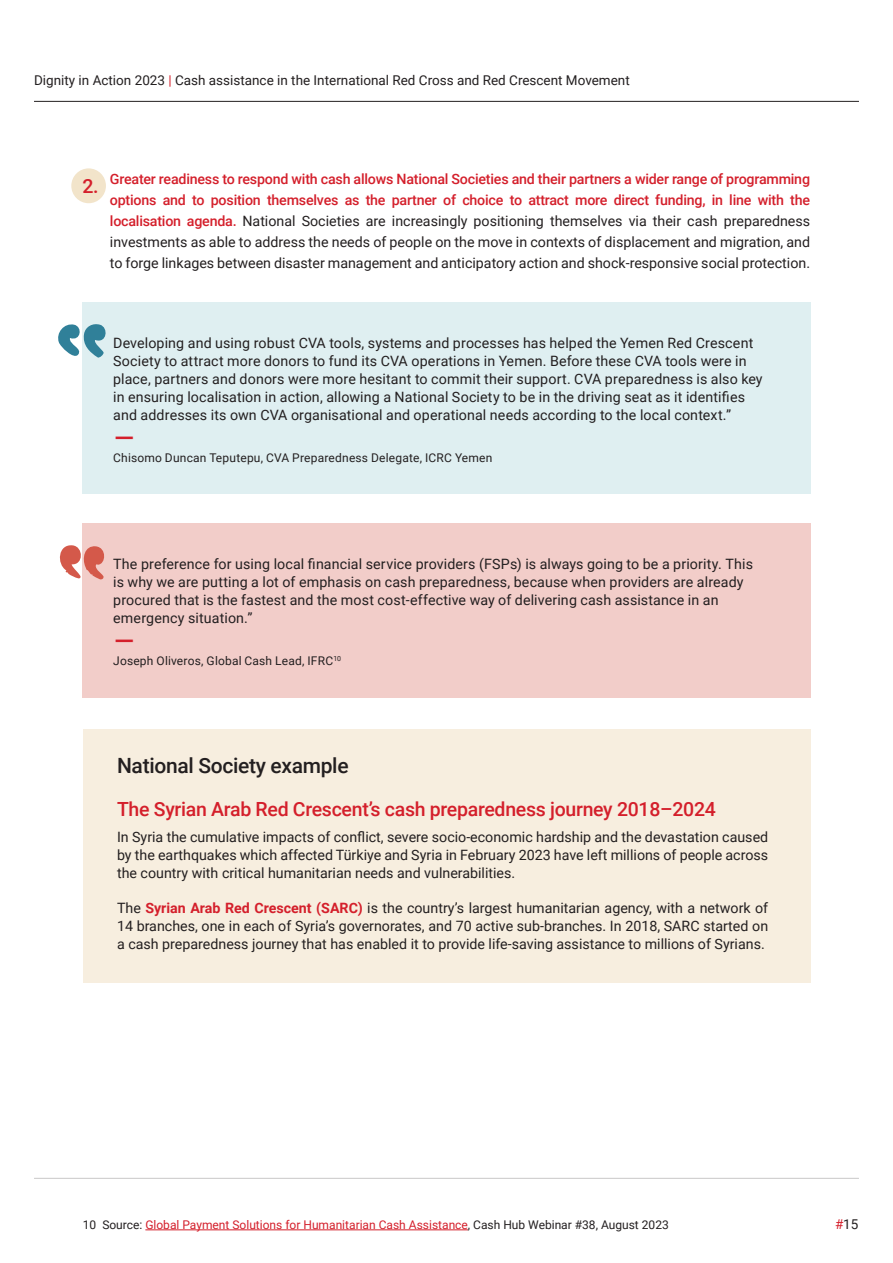
<style>
.page{position:relative;width:893px;height:1263px;background:#fff}
.page>*{position:absolute;margin:0;border:0;box-sizing:border-box;transform-origin:0 0}
.Caption_1{font:700 22.5px "Helvetica";color:#d41f2b}
._9_Body_Text_Left{font:500 21px "Roboto";letter-spacing:-.015em;color:#231f20}
._9_Body_Text_Left-2{font:500 19.5px "Roboto";letter-spacing:-.015em;color:#d41f2b}
.Caption_1-2{font:14.25px/18px "Roboto";letter-spacing:.01em;color:#231f20}
._9_Body_Text_Left-3{font:14.25px/18px "Roboto";color:#231f20;text-align:justify}
.t1{font:13.5px "Roboto";color:#231f20}
.Caption_1-3{font:12px "Roboto";letter-spacing:.015em;color:#231f20}
.t2{font:12px "Roboto";color:#d41f2b}
.s1{color:#d41f2b}
.s2{font-weight:500;font-size:18px;color:#d41f2b}
.s3{font-weight:500;color:#d41f2b}
.s4{font-weight:700;color:#d41f2b}
.s5{color:#231f20}
</style>
<div class="page">
<hr style="left:34px;top:101px;width:825px;height:1px;background:#231f20">
<div style="left:83px;top:729px;width:727px;height:254px;background:#f7eedf"></div>
<hr style="left:145px;top:1229px;width:323px;height:1px;background:#d41f2b">
<hr style="left:34px;top:1178px;width:825px;height:1px;background:#231f20">
<div style="left:82px;top:302px;width:728px;height:192px;background:#dfeff1"></div>
<div style="left:82px;top:523px;width:728px;height:174px;background:#f2cdc9"></div>
<svg style="left:58px;top:324px;width:48px;height:34px"></svg>
<svg style="left:59px;top:545px;width:45px;height:35px"></svg>
<div style="left:71px;top:168px;width:35px;height:35px;background:#f2e4ca;border-radius:50%"></div>
<p class="t1" style="left:34px;top:70px;width:597px">Dignity in Action 2023 <span class="s1">|</span> Cash assistance in the International Red Cross and Red Crescent Movement</p>
<p class="Caption_1-2" style="left:110px;top:168px;width:702px;line-height:21px;text-align:justify;text-indent:-27px"><span class="s2">2.</span> <span class="s3">Greater readiness to respond with cash allows National Societies and their partners a wider range of programming options and to position themselves as the partner of choice to attract more direct funding, in line with the localisation agenda.</span> National Societies are increasingly positioning themselves via their cash preparedness investments as able to address the needs of people on the move in contexts of displacement and migration, and to forge linkages between disaster management and anticipatory action and shock-responsive social protection.</p>
<p class="_9_Body_Text_Left-2" style="left:83px;top:172px;width:18px">2.</p>
<p class="Caption_1-2" style="left:113px;top:334px;width:651px">Developing and using robust CVA tools, systems and processes has helped the Yemen Red Crescent Society to attract more donors to fund its CVA operations in Yemen. Before these CVA tools were in place, partners and donors were more hesitant to commit their support. CVA preparedness is also key in ensuring localisation in action, allowing a National Society to be in the driving seat as it identifies and addresses its own CVA organisational and operational needs according to the local context.”</p>
<p class="Caption_1" style="left:113px;top:423px;width:24px">—</p>
<p class="Caption_1-3" style="left:113px;top:450px;width:381px">Chisomo Duncan Teputepu, CVA Preparedness Delegate, ICRC Yemen</p>
<p class="Caption_1-2" style="left:113px;top:555px;width:641px">The preference for using local financial service providers (FSPs) is always going to be a priority. This is why we are putting a lot of emphasis on cash preparedness, because when providers are already procured that is the fastest and the most cost-effective way of delivering cash assistance in an emergency situation.”</p>
<p class="Caption_1" style="left:113px;top:626px;width:24px">—</p>
<p class="Caption_1-3" style="left:113px;top:653px;width:229px">Joseph Oliveros, Global Cash Lead, IFRC<sup>10</sup></p>
<p class="_9_Body_Text_Left" style="left:117px;top:751px;width:233px">National Society example</p>
<p class="_9_Body_Text_Left-2" style="left:117px;top:795px;width:600px">The Syrian Arab Red Crescent’s cash preparedness journey 2018–2024</p>
<p class="_9_Body_Text_Left-3" style="left:117px;top:828px;width:653px">In Syria the cumulative impacts of conflict, severe socio-economic hardship and the devastation caused by the earthquakes which affected Türkiye and Syria in February 2023 have left millions of people across the country with critical humanitarian needs and vulnerabilities.</p>
<p class="_9_Body_Text_Left-3" style="left:117px;top:899px;width:653px">The <span class="s4">Syrian Arab Red Crescent (SARC)</span> is the country’s largest humanitarian agency, with a network of 14 branches, one in each of Syria’s governorates, and 70 active sub-branches. In 2018, SARC started on a cash preparedness journey that has enabled it to provide life-saving assistance to millions of Syrians.</p>
<p class="t2" style="left:83px;top:1216px;width:587px"><span class="s5">10 Source:</span> Global Payment Solutions for Humanitarian Cash Assistance<span class="s5">, Cash Hub Webinar #38, August 2023</span></p>
<p class="t1" style="left:835px;top:1215px;width:25px"><span class="s1">#</span>15</p>
</div>
